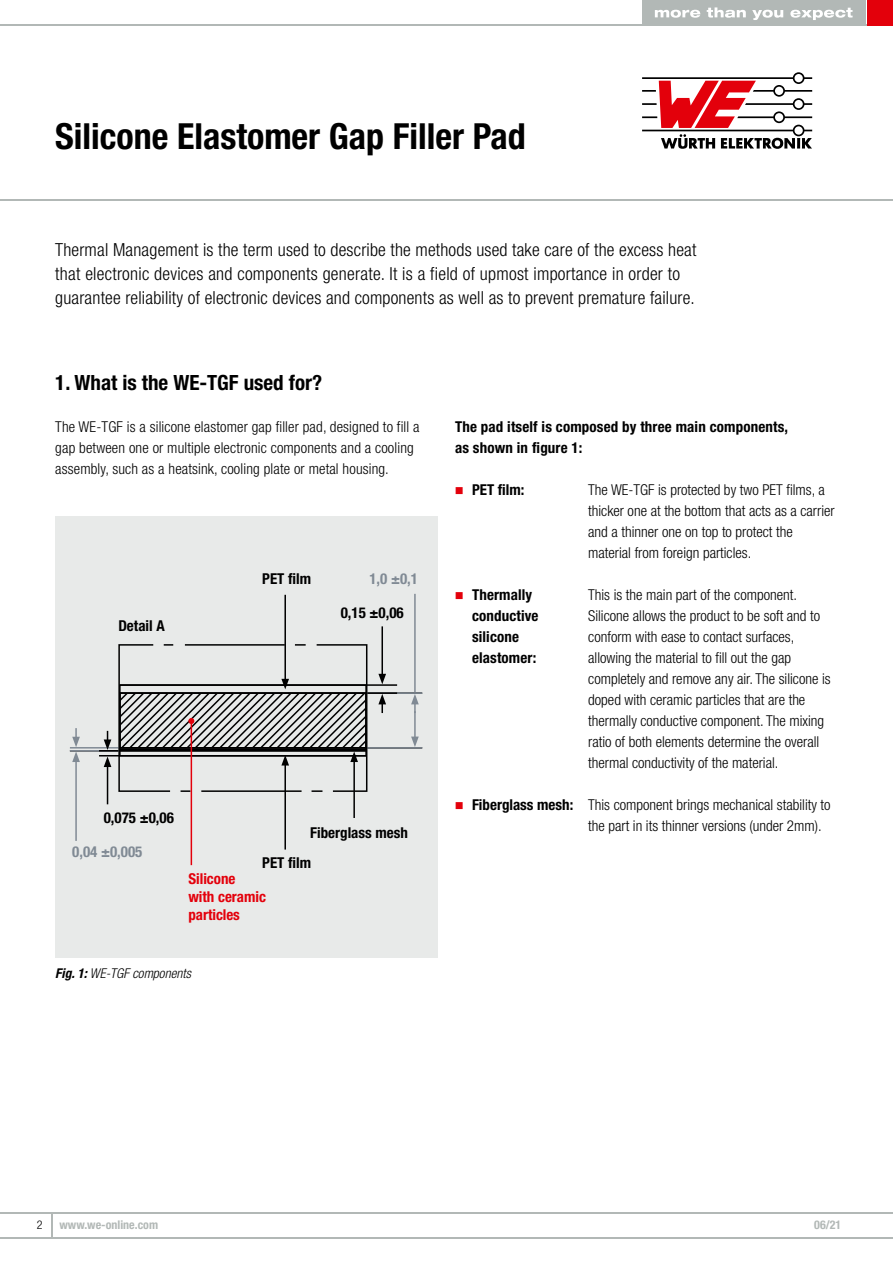
<style>
.page{position:relative;width:893px;height:1263px;background:#fff}
.page>*{position:absolute;margin:0;border:0;box-sizing:border-box;transform-origin:0 0}
.t1{font:700 condensed 36px "Helvetica Neue LT Pro";color:#000}
.t2{font:700 condensed 21px "Helvetica Neue LT Pro";color:#000}
.t3{font:300 condensed 18px/24px "Helvetica Neue LT Pro";letter-spacing:.01em;color:#000}
.t4{font:300 condensed 15px/21px "Helvetica Neue LT Pro";color:#000}
.t5{font:700 condensed 15px/21px "Helvetica Neue LT Pro";letter-spacing:.01em;color:#000}
.t6{font:700 condensed 15px/18px "Helvetica Neue LT Pro";color:#e3000b}
.t7{font:700 condensed 15px "Helvetica Neue LT Pro";color:#808a94}
.t8{font:italic 300 condensed 13.5px "Helvetica Neue LT Pro";color:#000}
.t9{font:700 condensed 12px "Helvetica Neue LT Pro";color:#b2b8b6}
.t10{font:300 condensed 12px "Helvetica Neue LT Pro";color:#000}
.s1{font-weight:700}
</style>
<div class="page">
<div style="left:55px;top:516px;width:383px;height:441px;background:#e8eae9"></div>
<hr style="left:0;top:24px;width:893px;height:2px;background:#b2b8b6">
<hr style="left:0;top:200px;width:893px;height:1px;background:#b2b8b6">
<hr style="left:0;top:1237px;width:893px;height:1px;background:#b2b8b6">
<svg style="left:51px;top:1213px;width:1px;height:24px"></svg>
<hr style="left:0;top:1212px;width:893px;height:1px;background:#b2b8b6">
<div style="left:867px;top:0;width:26px;height:26px;background:#e3000b"></div>
<div style="left:642px;top:0;width:223px;height:26px;background:#b2b8b6"></div>
<svg style="left:655px;top:10px;width:45px;height:8px"></svg>
<svg style="left:707px;top:7px;width:39px;height:11px"></svg>
<svg style="left:752px;top:10px;width:31px;height:10px"></svg>
<svg style="left:790px;top:8px;width:63px;height:12px"></svg>
<svg style="left:642px;top:72px;width:170px;height:77px"></svg>
<hr style="left:120px;top:684px;width:277px;height:2px;background:#000">
<hr style="left:381px;top:626px;width:2px;height:50px;background:#000">
<svg style="left:378px;top:674px;width:8px;height:10px"></svg>
<hr style="left:414px;top:594px;width:2px;height:98px;background:#808a94">
<hr style="left:414px;top:711px;width:2px;height:28px;background:#808a94">
<svg style="left:411px;top:736px;width:8px;height:11px"></svg>
<svg style="left:411px;top:694px;width:8px;height:18px"></svg>
<svg style="left:378px;top:694px;width:8px;height:19px"></svg>
<hr style="left:75px;top:760px;width:2px;height:81px;background:#808a94">
<svg style="left:72px;top:728px;width:8px;height:34px"></svg>
<hr style="left:107px;top:765px;width:1px;height:39px;background:#000">
<hr style="left:353px;top:760px;width:2px;height:58px;background:#000">
<hr style="left:191px;top:721px;width:1px;height:144px;background:#e3000b">
<hr style="left:367px;top:692px;width:55px;height:2px;background:#808a94">
<hr style="left:367px;top:747px;width:55px;height:1px;background:#808a94">
<hr style="left:367px;top:692px;width:30px;height:2px;background:#000">
<hr style="left:70px;top:750px;width:48px;height:1px;background:#808a94">
<hr style="left:70px;top:747px;width:48px;height:1px;background:#808a94">
<hr style="left:284px;top:595px;width:2px;height:86px;background:#000">
<hr style="left:284px;top:763px;width:2px;height:86px;background:#000">
<svg style="left:99px;top:643px;width:269px;height:150px"></svg>
<h1 class="t1" style="left:55px;top:114px;width:472px">Silicone Elastomer Gap Filler Pad</h1>
<p class="t3" style="left:55px;top:237px;width:643px">Thermal Management is the term used to describe the methods used take care of the excess heat that electronic devices and components generate. It is a field of upmost importance in order to guarantee reliability of electronic devices and components as well as to prevent premature failure.</p>
<h2 class="t2" style="left:55px;top:370px;width:268px">1. What is the WE-TGF used for?</h2>
<p class="t4" style="left:55px;top:416px;width:366px">The WE-TGF is a silicone elastomer gap filler pad, designed to fill a gap between one or multiple electronic components and a cooling assembly, such as a heatsink, cooling plate or metal housing.</p>
<p class="t5" style="left:118px;top:615px;width:48px">Detail A</p>
<p class="t5" style="left:262px;top:568px;width:50px">PET film</p>
<p class="t7" style="left:369px;top:570px;width:50px">1,0 ±0,1</p>
<p class="t5" style="left:341px;top:602px;width:65px">0,15 ±0,06</p>
<p class="t5" style="left:104px;top:807px;width:72px">0,075 ±0,06</p>
<p class="t7" style="left:72px;top:843px;width:72px">0,04 ±0,005</p>
<p class="t5" style="left:310px;top:821px;width:99px">Fiberglass mesh</p>
<p class="t5" style="left:262px;top:852px;width:50px">PET film</p>
<p class="t6" style="left:188px;top:869px;width:79px">Silicone<br>with ceramic particles</p>
<p class="t8" style="left:55px;top:965px;width:137px"><span class="s1">Fig. 1:</span> WE-TGF components</p>
<p class="t5" style="left:455px;top:416px;width:335px">The pad itself is composed by three main components, as shown in figure 1:</p>
<p class="t5" style="left:472px;top:479px;width:54px">PET film:</p>
<p class="t4" style="left:588px;top:479px;width:248px">The WE-TGF is protected by two PET films, a thicker one at the bottom that acts as a carrier and a thinner one on top to protect the material from foreign particles.</p>
<p class="t4" style="left:588px;top:584px;width:244px">This is the main part of the component.<br>Silicone allows the product to be soft and to conform with ease to contact surfaces, allowing the material to fill out the gap completely and remove any air. The silicone is doped with ceramic particles that are the thermally conductive component. The mixing ratio of both elements determine the overall thermal conductivity of the material.</p>
<p class="t4" style="left:588px;top:794px;width:244px">This component brings mechanical stability to the part in its thinner versions (under 2mm).</p>
<p class="t5" style="left:472px;top:584px;width:68px">Thermally conductive silicone elastomer:</p>
<p class="t5" style="left:472px;top:794px;width:103px">Fiberglass mesh:</p>
<p class="t10" style="left:37px;top:1218px;width:7px">2</p>
<p class="t9" style="left:814px;top:1217px;width:29px">06/21</p>
<p class="t9" style="left:60px;top:1217px;width:100px">www.we-online.com</p>
</div>
